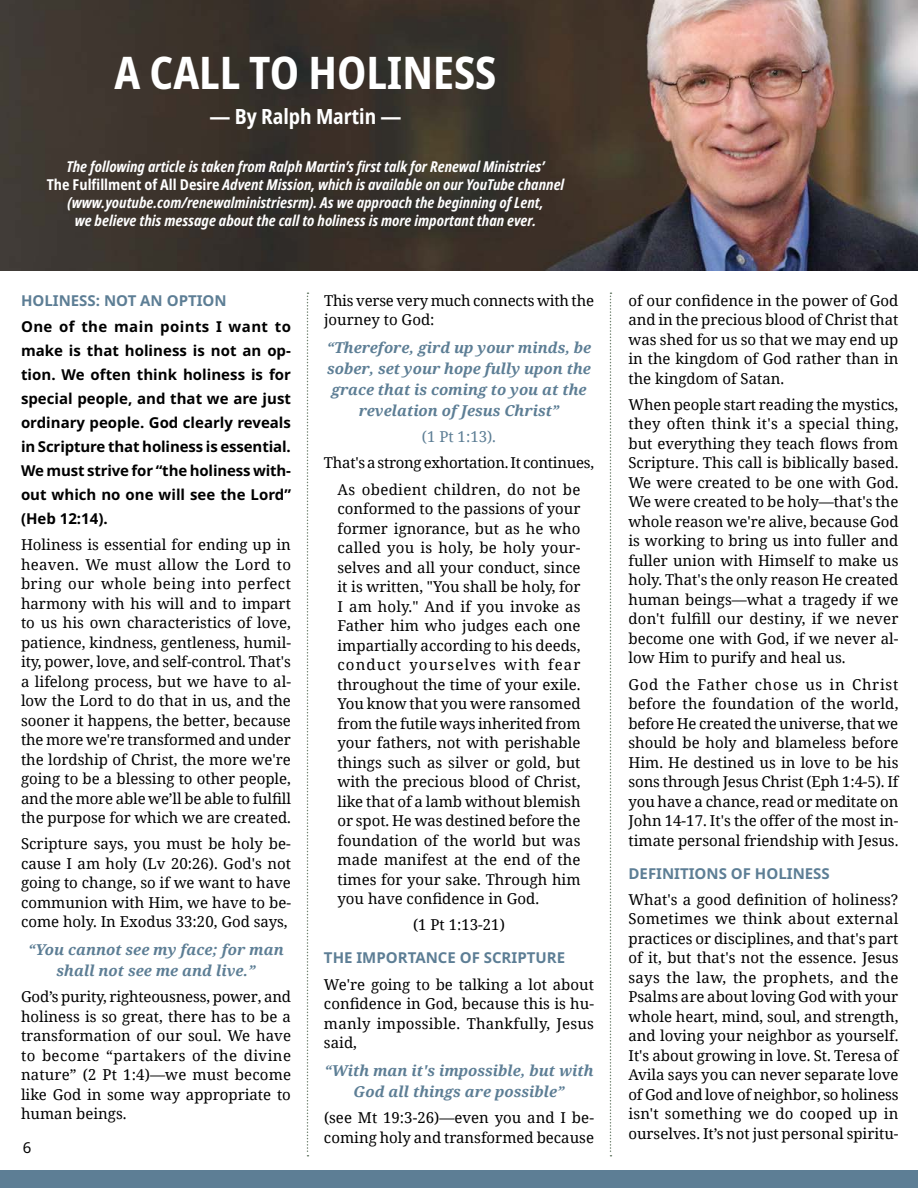
<style>
.page{position:relative;width:918px;height:1188px;background:#fff}
.page>*{position:absolute;margin:0;border:0;box-sizing:border-box;transform-origin:0 0}
.t1{font:700 condensed 45px "Noto Sans";color:#fff}
.t2{font:700 condensed 21px "Noto Sans";color:#fff}
.t3{font:15px/19.5px "Noto Serif";color:#000;text-align:justify}
.t4{font:italic 700 condensed 15px/18px "Noto Sans";color:#fff;text-align:center}
.t5{font:700 15px/24px "Noto Sans";color:#000;text-align:justify}
.t6{font:italic 700 15px/21px "Noto Serif";color:#5d7e95;text-align:center}
.t7{font:700 15px "Noto Sans";color:#5d7e95}
.t8{font:15px/26.2px "Noto Serif";letter-spacing:-.02em;color:#000;text-align:center}
.t9{font:15px "Noto Serif";color:#5d7e95}
.t10{font:15px "Noto Sans";color:#000}
.s1{font-style:normal}
</style>
<div class="page">
<img style="left:0;top:0;width:918px;height:271px">
<div style="left:0;top:1171px;width:918px;height:17px;background:#5d7e95"></div>
<svg style="left:610px;top:292px;width:1px;height:864px"></svg>
<svg style="left:307px;top:292px;width:2px;height:864px"></svg>
<h1 class="t1" style="left:115px;top:40px;width:383px">A CALL TO HOLINESS</h1>
<h2 class="t2" style="left:210px;top:102px;width:194px">― By Ralph Martin ―</h2>
<p class="t4" style="left:47px;top:158px;width:519px">The following article is taken from Ralph Martin’s first talk for Renewal Ministries’<br><span class="s1">The Fulfillment of All Desire</span> Advent Mission, which is available on our YouTube channel (www.youtube.com/renewalministriesrm). As we approach the beginning of Lent,<br>we believe this message about the call to holiness is more important than ever.</p>
<p class="t7" style="left:21px;top:290px;width:207px">HOLINESS: NOT AN OPTION</p>
<p class="t5" style="left:21px;top:315px;width:272px">One of the main points I want to make is that holiness is not an op&shy;tion. We often think holiness is for special people, and that we are just ordinary people. God clearly reveals in Scripture that holiness is essential.<br>We must strive for “the holiness with&shy;out which no one will see the Lord” (Heb 12:14).</p>
<p class="t3" style="left:21px;top:534px;width:272px">Holiness is essential for ending up in heaven. We must allow the Lord to bring our whole being into perfect harmony with his will and to impart to us his own characteristics of love, patience, kindness, gentleness, humil&shy;ity, power, love, and self-control. That's a lifelong process, but we have to al&shy;low the Lord to do that in us, and the sooner it happens, the better, because the more we're transformed and under the lordship of Christ, the more we're going to be a blessing to other people, and the more able we’ll be able to fulfill the purpose for which we are created.</p>
<p class="t3" style="left:21px;top:834px;width:272px">Scripture says, you must be holy be&shy;cause I am holy (Lv 20:26). God's not going to change, so if we want to have communion with Him, we have to be&shy;come holy. In Exodus 33:20, God says,</p>
<p class="t6" style="left:28px;top:939px;width:257px">“You cannot see my face; for man shall not see me and live.”</p>
<p class="t3" style="left:21px;top:987px;width:272px">God’s purity, righteousness, power, and holiness is so great, there has to be a transformation of our soul. We have to become “partakers of the divine nature” (2 Pt 1:4)—we must become like God in some way appropriate to human beings.</p>
<p class="t10" style="left:23px;top:1137px;width:10px">6</p>
<p class="t3" style="left:324px;top:290px;width:272px">This verse very much connects with the journey to God:</p>
<p class="t6" style="left:327px;top:337px;width:266px">“Therefore, gird up your minds, be sober, set your hope fully upon the grace that is coming to you at the revelation of Jesus Christ”</p>
<p class="t9" style="left:422px;top:426px;width:76px">(1 Pt 1:13).</p>
<p class="t8" style="left:324px;top:449px;width:272px">That's a strong exhortation. It continues,<br>As obedient children, do not be</p>
<p class="t3" style="left:337px;top:498px;width:245px">conformed to the passions of your former ignorance, but as he who called you is holy, be holy your&shy;selves and all your conduct, since it is written, "You shall be holy, for I am holy." And if you invoke as Father him who judges each one impartially according to his deeds, conduct yourselves with fear throughout the time of your exile.<br>You know that you were ransomed from the futile ways inherited from your fathers, not with perishable things such as silver or gold, but with the precious blood of Christ, like that of a lamb without blemish or spot. He was destined before the foundation of the world but was made manifest at the end of the times for your sake. Through him you have confidence in God.</p>
<p class="t3" style="left:413px;top:915px;width:93px">(1 Pt 1:13-21)</p>
<p class="t7" style="left:324px;top:947px;width:243px">THE IMPORTANCE OF SCRIPTURE</p>
<p class="t3" style="left:324px;top:974px;width:272px">We're going to be talking a lot about confidence in God, because this is hu&shy;manly impossible. Thankfully, Jesus said,</p>
<p class="t6" style="left:324px;top:1060px;width:271px">“With man it's impossible, but with<br>God all things are possible”</p>
<p class="t3" style="left:324px;top:1107px;width:272px">(see Mt 19:3-26)—even you and I be&shy;coming holy and transformed because</p>
<p class="t3" style="left:628px;top:290px;width:272px">of our confidence in the power of God and in the precious blood of Christ that was shed for us so that we may end up in the kingdom of God rather than in the kingdom of Satan.</p>
<p class="t3" style="left:628px;top:394px;width:272px">When people start reading the mystics, they often think it's a special thing, but everything they teach flows from Scripture. This call is biblically based.<br>We were created to be one with God.<br>We were created to be holy—that's the whole reason we're alive, because God is working to bring us into fuller and fuller union with Himself to make us holy. That's the only reason He created human beings—what a tragedy if we don't fulfill our destiny, if we never become one with God, if we never al&shy;low Him to purify and heal us.</p>
<p class="t3" style="left:628px;top:674px;width:272px">God the Father chose us in Christ before the foundation of the world, before He created the universe, that we should be holy and blameless before Him. He destined us in love to be his sons through Jesus Christ (Eph 1:4-5). If you have a chance, read or meditate on John 14-17. It's the offer of the most in&shy;timate personal friendship with Jesus.</p>
<p class="t7" style="left:628px;top:863px;width:203px">DEFINITIONS OF HOLINESS</p>
<p class="t3" style="left:628px;top:889px;width:272px">What's a good definition of holiness?<br>Sometimes we think about external practices or disciplines, and that's part of it, but that's not the essence. Jesus says the law, the prophets, and the Psalms are about loving God with your whole heart, mind, soul, and strength, and loving your neighbor as yourself.<br>It's about growing in love. St. Teresa of Avila says you can never separate love of God and love of neighbor, so holiness isn't something we do cooped up in ourselves. It’s not just personal spiritu-</p>
</div>
